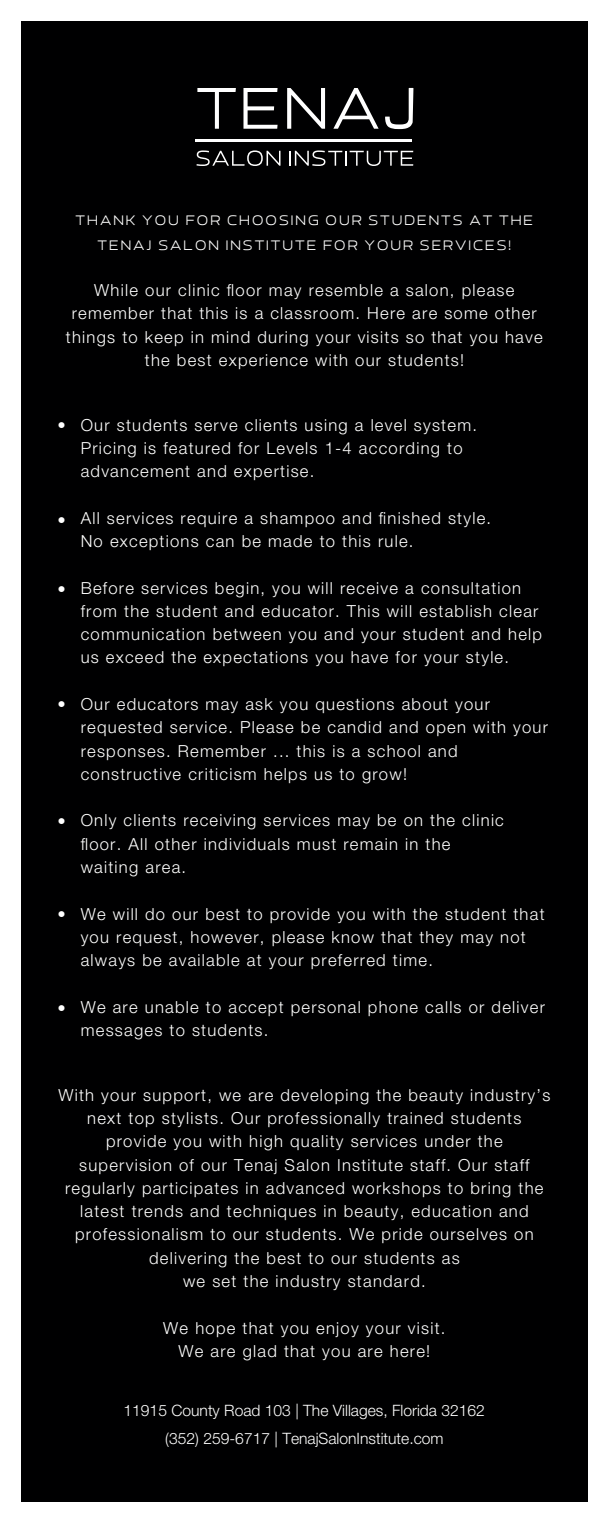
<style>
.page{position:relative;width:609px;height:1523px;background:#fff}
.page>*{position:absolute;margin:0;border:0;box-sizing:border-box;transform-origin:0 0}
.t1{font:300 16.62px/23.3px "Helvetica Neue LT Std";letter-spacing:.075em;color:#fff}
.t2{font:300 15.75px/27.8px "Helvetica Neue LT Std";color:#fff;text-align:center}
.t3{font:13.3px/24.8px "Esqadero FFCY4 F";letter-spacing:.1em;color:#fff;text-align:center}
</style>
<div class="page">
<div style="left:21px;top:21px;width:567px;height:1481px;background:#000001"></div>
<svg style="left:197px;top:88px;width:39px;height:41px"></svg>
<svg style="left:243px;top:88px;width:35px;height:41px"></svg>
<svg style="left:287px;top:88px;width:38px;height:41px"></svg>
<svg style="left:333px;top:88px;width:46px;height:41px"></svg>
<svg style="left:385px;top:88px;width:28px;height:41px"></svg>
<hr style="left:196px;top:140px;width:216px;height:2px;background:#fff">
<svg style="left:197px;top:150px;width:84px;height:16px"></svg>
<svg style="left:290px;top:150px;width:123px;height:16px"></svg>
<p class="t3" style="left:75px;top:208px;width:459px">THANK YOU FOR CHOOSING OUR STUDENTS AT THE<br>TENAJ SALON INSTITUTE FOR YOUR SERVICES!</p>
<p class="t1" style="left:66px;top:278px;width:478px;text-align:center">While our clinic floor may resemble a salon, please remember that this is a classroom. Here are some other things to keep in mind during your visits so that you have the best experience with our students!</p>
<p class="t1" style="left:58px;top:413px;width:10px">•</p>
<p class="t1" style="left:58px;top:507px;width:10px">•</p>
<p class="t1" style="left:58px;top:577px;width:10px">•</p>
<p class="t1" style="left:58px;top:691px;width:10px">•</p>
<p class="t1" style="left:58px;top:808px;width:10px">•</p>
<p class="t1" style="left:58px;top:902px;width:10px">•</p>
<p class="t1" style="left:58px;top:996px;width:10px">•</p>
<p class="t1" style="left:81px;top:413px;width:398px">Our students serve clients using a level system.<br>Pricing is featured for Levels 1-4 according to advancement and expertise.</p>
<p class="t1" style="left:81px;top:506px;width:412px">All services require a shampoo and finished style.<br>No exceptions can be made to this rule.</p>
<p class="t1" style="left:81px;top:576px;width:463px">Before services begin, you will receive a consultation from the student and educator. This will establish clear communication between you and your student and help us exceed the expectations you have for your style.</p>
<p class="t1" style="left:81px;top:692px;width:469px">Our educators may ask you questions about your requested service. Please be candid and open with your responses. Remember ... this is a school and constructive criticism helps us to grow!</p>
<p class="t1" style="left:81px;top:808px;width:425px">Only clients receiving services may be on the clinic floor. All other individuals must remain in the waiting area.</p>
<p class="t1" style="left:81px;top:901px;width:465px">We will do our best to provide you with the student that you request, however, please know that they may not always be available at your preferred time.</p>
<p class="t1" style="left:81px;top:994px;width:466px">We are unable to accept personal phone calls or deliver messages to students.</p>
<p class="t1" style="left:58px;top:1083px;width:493px;text-align:center">With your support, we are developing the beauty industry’s next top stylists. Our professionally trained students provide you with high quality services under the supervision of our Tenaj Salon Institute staff. Our staff regularly participates in advanced workshops to bring the latest trends and techniques in beauty, education and professionalism to our students. We pride ourselves on delivering the best to our students as<br>we set the industry standard.</p>
<p class="t1" style="left:163px;top:1315px;width:284px;text-align:center">We hope that you enjoy your visit.<br>We are glad that you are here!</p>
<p class="t2" style="left:124px;top:1396px;width:363px">11915 County Road 103 | The Villages, Florida 32162 (352) 259-6717 | TenajSalonInstitute.com</p>
</div>
